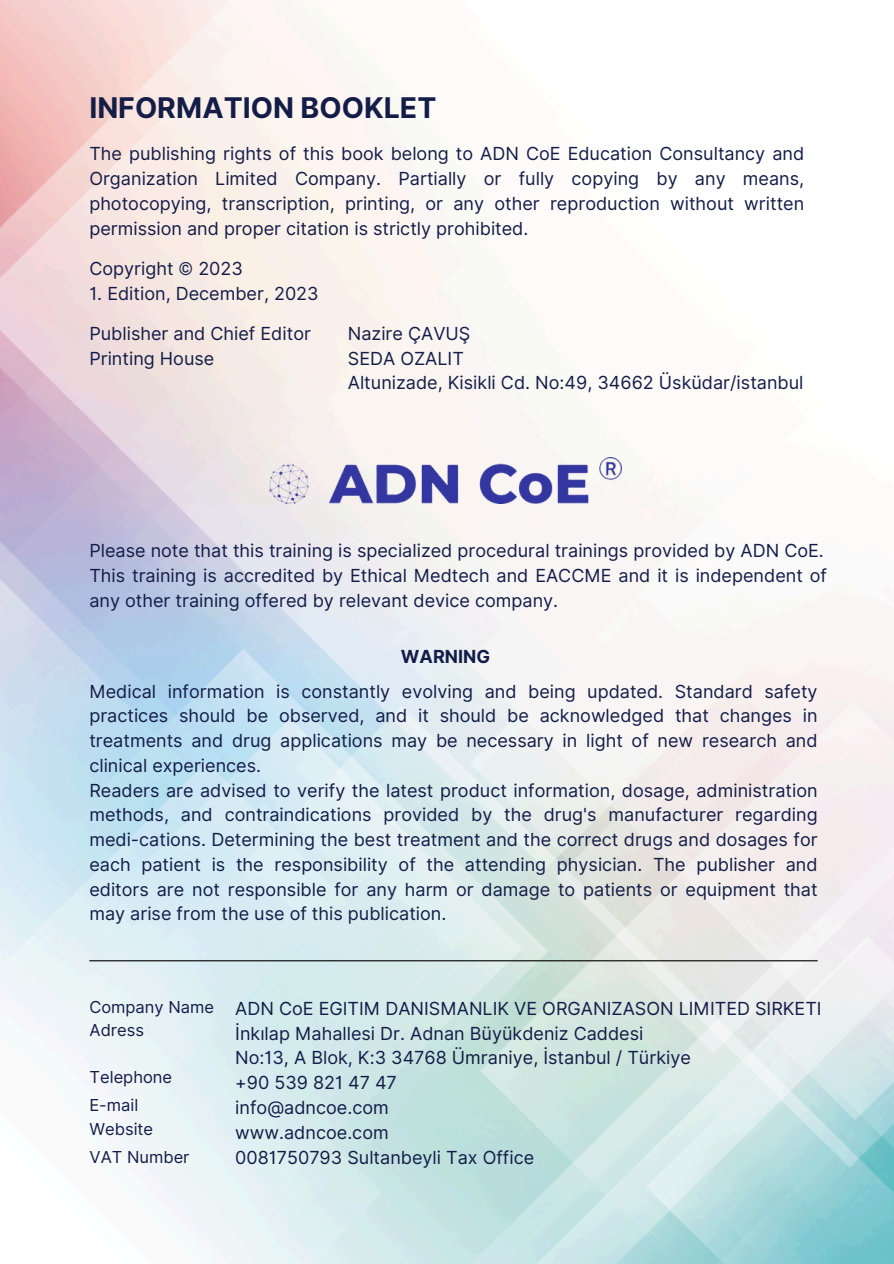
<style>
.page{position:relative;width:894px;height:1264px;background:#fff}
.page>*{position:absolute;margin:0;border:0;box-sizing:border-box;transform-origin:0 0}
.t1{font:700 28.5px "Inter";color:#131d47}
.t2{font:18px/24.8px "Inter";color:#131d47;text-align:justify}
.t3{font:700 18px "Inter";color:#131d47}
.t4{font:16.5px "Inter";color:#131d47}
</style>
<div class="page">
<img style="left:0;top:0;width:893px;height:1263px">
<img style="left:269px;top:457px;width:352px;height:46px">
<hr style="left:89px;top:960px;width:728px;height:1px;background:#000">
<p class="t1" style="left:89px;top:91px;width:348px">INFORMATION BOOKLET</p>
<p class="t2" style="left:89px;top:142px;width:716px">The publishing rights of this book belong to ADN CoE Education Consultancy and Organization Limited Company. Partially or fully copying by any means, photocopying, transcription, printing, or any other reproduction without written permission and proper citation is strictly prohibited.</p>
<p class="t2" style="left:89px;top:256px;width:155px">Copyright © 2023</p>
<p class="t2" style="left:89px;top:281px;width:231px">1. Edition, December, 2023</p>
<p class="t2" style="left:89px;top:321px;width:223px">Publisher and Chief Editor</p>
<p class="t2" style="left:89px;top:345px;width:126px">Printing House</p>
<p class="t2" style="left:348px;top:321px;width:124px">Nazire ÇAVUŞ</p>
<p class="t2" style="left:348px;top:345px;width:117px">SEDA OZALIT</p>
<p class="t2" style="left:348px;top:370px;width:457px">Altunizade, Kisikli Cd. No:49, 34662 Üsküdar/istanbul</p>
<p class="t2" style="left:89px;top:538px;width:735px">Please note that this training is specialized procedural trainings provided by ADN CoE.</p>
<p class="t2" style="left:89px;top:563px;width:739px">This training is accredited by Ethical Medtech and EACCME and it is independent of any other training offered by relevant device company.</p>
<p class="t3" style="left:401px;top:646px;width:91px">WARNING</p>
<p class="t2" style="left:89px;top:678px;width:729px">Medical information is constantly evolving and being updated. Standard safety practices should be observed, and it should be acknowledged that changes in treatments and drug applications may be necessary in light of new research and clinical experiences.</p>
<p class="t2" style="left:89px;top:777px;width:729px">Readers are advised to verify the latest product information, dosage, administration methods, and contraindications provided by the drug's manufacturer regarding medi-cations. Determining the best treatment and the correct drugs and dosages for each patient is the responsibility of the attending physician. The publisher and editors are not responsible for any harm or damage to patients or equipment that may arise from the use of this publication.</p>
<h2 class="t4" style="left:89px;top:996px;width:126px">Company Name</h2>
<p class="t2" style="left:235px;top:996px;width:587px">ADN CoE EGITIM DANISMANLIK VE ORGANIZASON LIMITED SIRKETI</p>
<p class="t2" style="left:235px;top:1020px;width:409px">İnkılap Mahallesi Dr. Adnan Büyükdeniz Caddesi</p>
<p class="t2" style="left:235px;top:1045px;width:457px">No:13, A Blok, K:3 34768 Ümraniye, İstanbul / Türkiye</p>
<p class="t2" style="left:235px;top:1070px;width:163px">+90 539 821 47 47</p>
<p class="t2" style="left:235px;top:1095px;width:155px">info@adncoe.com</p>
<p class="t2" style="left:235px;top:1119px;width:155px">www.adncoe.com</p>
<p class="t2" style="left:235px;top:1144px;width:300px">0081750793 Sultanbeyli Tax Office</p>
<p class="t4" style="left:89px;top:1020px;width:56px">Adress</p>
<p class="t4" style="left:89px;top:1066px;width:84px">Telephone</p>
<p class="t4" style="left:89px;top:1095px;width:50px">E-mail</p>
<p class="t4" style="left:89px;top:1119px;width:65px">Website</p>
<p class="t4" style="left:89px;top:1147px;width:102px">VAT Number</p>
</div>
